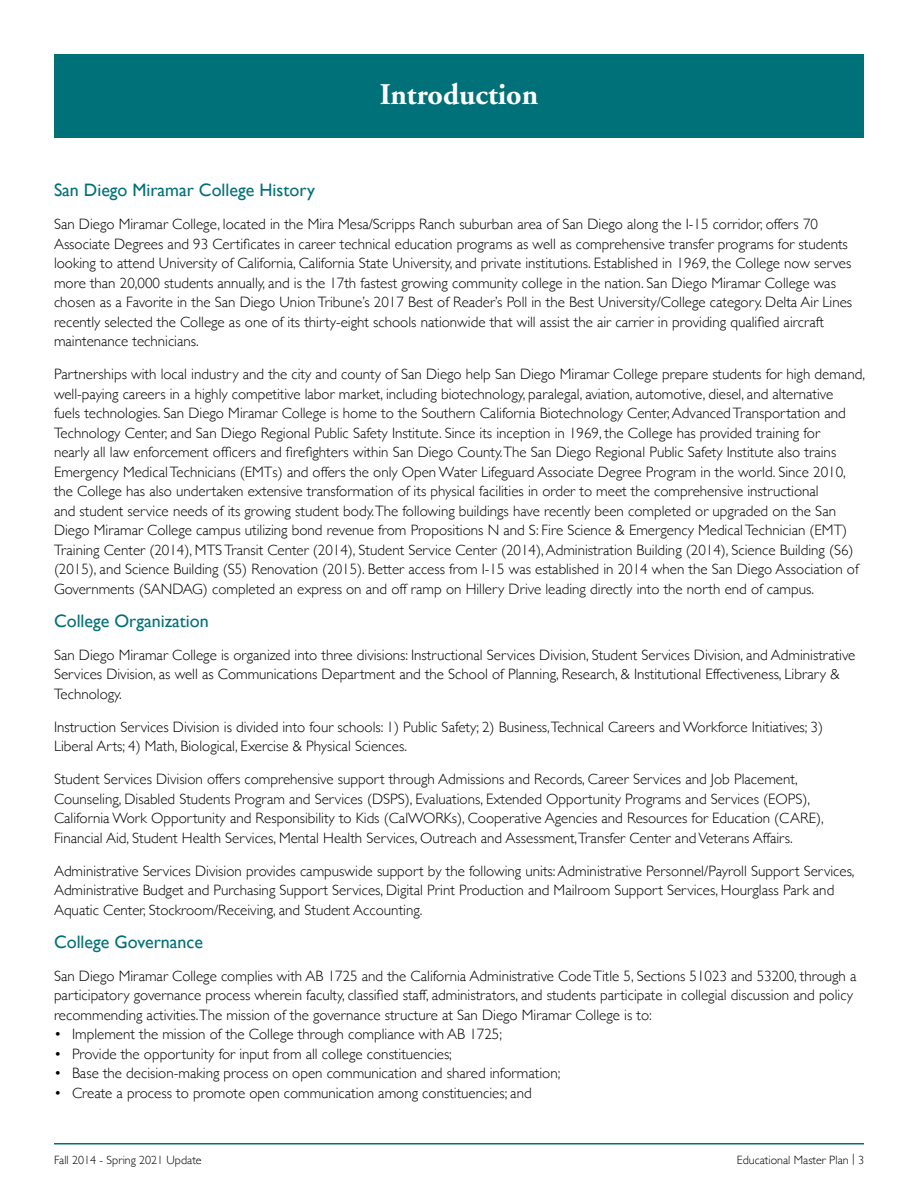
<style>
.page{position:relative;width:918px;height:1188px;background:#fff}
.page>*{position:absolute;margin:0;border:0;box-sizing:border-box;transform-origin:0 0}
.Headers{font:700 30px "Adobe Garamond";color:#fff}
.Subhead{font:18px "Gill Sans";color:#007079}
.Body_Copy{font:300 15px/19.5px "Gill Sans";color:#000}
.Bulleted_Body_Copy{font:300 15px "Gill Sans";color:#000}
.t1{font:300 12px "Gill Sans";color:#000}
</style>
<div class="page">
<hr style="left:54px;top:1143px;width:810px;height:1px;background:#007079">
<div style="left:54px;top:54px;width:810px;height:83px;background:#007079"></div>
<p class="Headers" style="left:380px;top:79px;width:160px">Introduction</p>
<p class="Subhead" style="left:54px;top:180px;width:262px">San Diego Miramar College History</p>
<p class="Body_Copy" style="left:54px;top:214px;width:800px">San Diego Miramar College, located in the Mira Mesa/Scripps Ranch suburban area of San Diego along the I-15 corridor, offers 70<br>Associate Degrees and 93 Certificates in career technical education programs as well as comprehensive transfer programs for students looking to attend University of California, California State University, and private institutions. Established in 1969, the College now serves more than 20,000 students annually, and is the 17th fastest growing community college in the nation. San Diego Miramar College was chosen as a Favorite in the San Diego Union Tribune’s 2017 Best of Reader’s Poll in the Best University/College category. Delta Air Lines recently selected the College as one of its thirty-eight schools nationwide that will assist the air carrier in providing qualified aircraft maintenance technicians.</p>
<p class="Body_Copy" style="left:54px;top:364px;width:813px">Partnerships with local industry and the city and county of San Diego help San Diego Miramar College prepare students for high demand, well-paying careers in a highly competitive labor market, including biotechnology, paralegal, aviation, automotive, diesel, and alternative<br>fuels technologies. San Diego Miramar College is home to the Southern California Biotechnology Center, Advanced Transportation and Technology Center, and San Diego Regional Public Safety Institute. Since its inception in 1969, the College has provided training for<br>nearly all law enforcement officers and firefighters within San Diego County.The San Diego Regional Public Safety Institute also trains Emergency Medical Technicians (EMTs) and offers the only Open Water Lifeguard Associate Degree Program in the world. Since 2010, the College has also undertaken extensive transformation of its physical facilities in order to meet the comprehensive instructional<br>and student service needs of its growing student body.The following buildings have recently been completed or upgraded on the San Diego Miramar College campus utilizing bond revenue from Propositions N and S: Fire Science &amp; Emergency Medical Technician (EMT)<br>Training Center (2014), MTS Transit Center (2014), Student Service Center (2014), Administration Building (2014), Science Building (S6) (2015), and Science Building (S5) Renovation (2015). Better access from I-15 was established in 2014 when the San Diego Association of Governments (SANDAG) completed an express on and off ramp on Hillery Drive leading directly into the north end of campus.</p>
<p class="Subhead" style="left:54px;top:610px;width:156px">College Organization</p>
<p class="Body_Copy" style="left:54px;top:645px;width:803px">San Diego Miramar College is organized into three divisions: Instructional Services Division, Student Services Division, and Administrative<br>Services Division, as well as Communications Department and the School of Planning, Research, &amp; Institutional Effectiveness, Library &amp;<br>Technology.</p>
<p class="Body_Copy" style="left:54px;top:717px;width:771px">Instruction Services Division is divided into four schools: 1) Public Safety; 2) Business,Technical Careers and Workforce Initiatives; 3)<br>Liberal Arts; 4) Math, Biological, Exercise &amp; Physical Sciences.</p>
<p class="Body_Copy" style="left:54px;top:769px;width:771px">Student Services Division offers comprehensive support through Admissions and Records, Career Services and Job Placement, Counseling, Disabled Students Program and Services (DSPS), Evaluations, Extended Opportunity Programs and Services (EOPS), California Work Opportunity and Responsibility to Kids (CalWORKs), Cooperative Agencies and Resources for Education (CARE), Financial Aid, Student Health Services, Mental Health Services, Outreach and Assessment,Transfer Center and Veterans Affairs.</p>
<p class="Body_Copy" style="left:54px;top:861px;width:802px">Administrative Services Division provides campuswide support by the following units: Administrative Personnel/Payroll Support Services,<br>Administrative Budget and Purchasing Support Services, Digital Print Production and Mailroom Support Services, Hourglass Park and<br>Aquatic Center, Stockroom/Receiving, and Student Accounting.</p>
<p class="Subhead" style="left:54px;top:931px;width:151px">College Governance</p>
<p class="Body_Copy" style="left:54px;top:966px;width:804px">San Diego Miramar College complies with AB 1725 and the California Administrative Code Title 5, Sections 51023 and 53200, through a participatory governance process wherein faculty, classified staff, administrators, and students participate in collegial discussion and policy recommending activities.The mission of the governance structure at San Diego Miramar College is to:</p>
<p class="Bulleted_Body_Copy" style="left:54px;top:1023px;width:450px">• Implement the mission of the College through compliance with AB 1725;</p>
<p class="Bulleted_Body_Copy" style="left:54px;top:1042px;width:399px">• Provide the opportunity for input from all college constituencies;</p>
<p class="Bulleted_Body_Copy" style="left:54px;top:1062px;width:508px">• Base the decision-making process on open communication and shared information;</p>
<p class="Bulleted_Body_Copy" style="left:54px;top:1081px;width:479px">• Create a process to promote open communication among constituencies; and</p>
<p class="t1" style="left:54px;top:1150px;width:149px">Fall 2014 - Spring 2021 Update</p>
<p class="t1" style="left:737px;top:1150px;width:129px">Educational Master Plan | 3</p>
</div>
